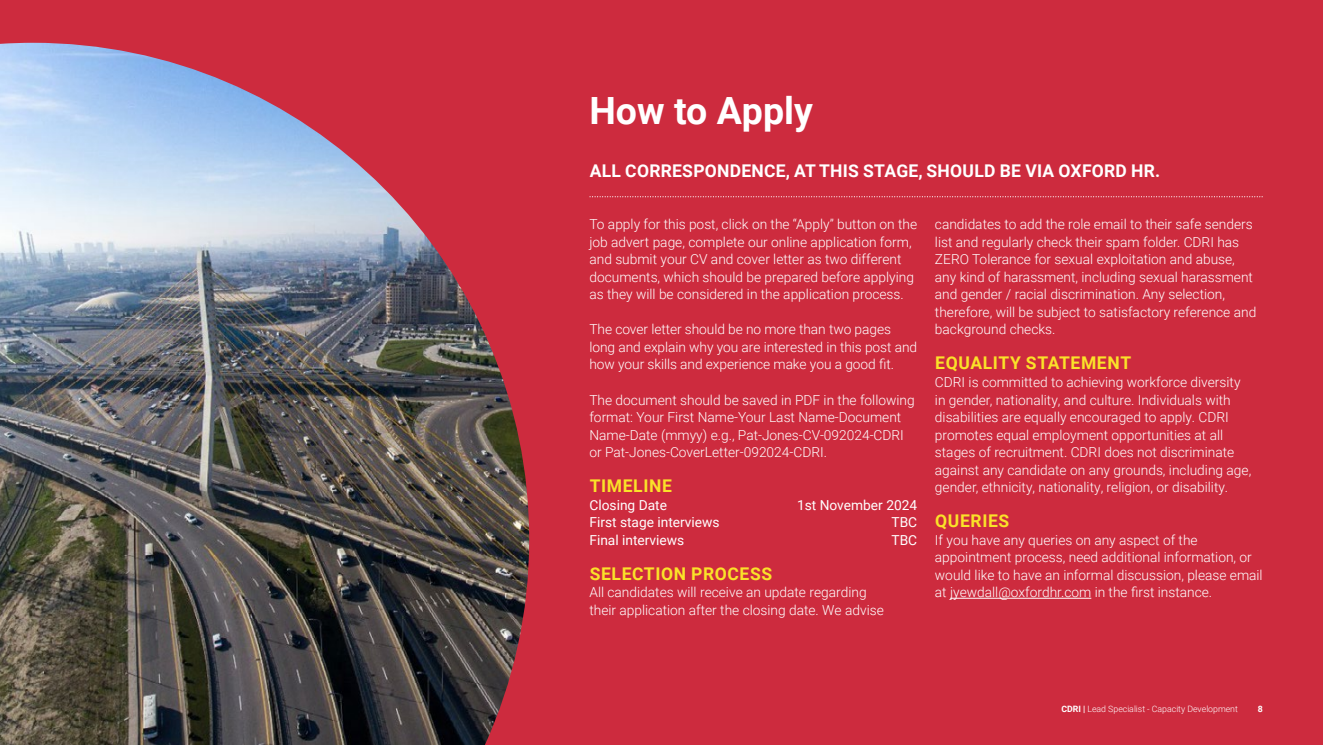
<style>
.page{position:relative;width:1323px;height:745px;background:#fff}
.page>*{position:absolute;margin:0;border:0;box-sizing:border-box;transform-origin:0 0}
.t1{font:700 37.5px "Roboto";color:#fff}
.t2{font:700 17.5px "Roboto";letter-spacing:.015em;color:#fff}
.t3{font:700 17.5px "Roboto";letter-spacing:.035em;color:#fae229}
.t4{font:300 13.75px/17.5px "Roboto";color:#fff}
.t5{font:13.75px "Roboto";color:#fff}
.t6{font:300 8.75px "Roboto";color:#fff}
.t7{font:700 8.75px "Roboto";color:#fff}
.s1{font-weight:700}
</style>
<div class="page">
<div style="left:0;top:0;width:1323px;height:744px;background:#cd2b3e"></div>
<hr style="left:950px;top:597px;width:141px;height:1px;background:#fff">
<svg style="left:590px;top:196px;width:673px;height:1px"></svg>
<img style="left:0;top:43px;width:529px;height:701px">
<h2 class="t1" style="left:589px;top:84px;width:225px">How to Apply</h2>
<h3 class="t2" style="left:590px;top:158px;width:572px">ALL CORRESPONDENCE, AT THIS STAGE, SHOULD BE VIA OXFORD HR.</h3>
<p class="t4" style="left:589px;top:215px;width:329px">To apply for this post, click on the “Apply” button on the job advert page, complete our online application form, and submit your CV and cover letter as two different documents, which should be prepared before applying as they will be considered in the application process.</p>
<p class="t4" style="left:589px;top:320px;width:329px">The cover letter should be no more than two pages long and explain why you are interested in this post and how your skills and experience make you a good fit.</p>
<p class="t4" style="left:589px;top:390px;width:327px">The document should be saved in PDF in the following format: Your First Name-Your Last Name-Document Name-Date (mmyy) e.g., Pat-Jones-CV-092024-CDRI or Pat-Jones-CoverLetter-092024-CDRI.</p>
<h3 class="t3" style="left:590px;top:473px;width:84px">TIMELINE</h3>
<h4 class="t5" style="left:589px;top:494px;width:79px">Closing Date</h4>
<h4 class="t5" style="left:797px;top:494px;width:122px">1st November 2024</h4>
<h4 class="t5" style="left:589px;top:512px;width:132px">First stage interviews</h4>
<h4 class="t5" style="left:891px;top:512px;width:27px">TBC</h4>
<h4 class="t5" style="left:589px;top:529px;width:96px">Final interviews</h4>
<h4 class="t5" style="left:891px;top:529px;width:27px">TBC</h4>
<h3 class="t3" style="left:590px;top:561px;width:184px">SELECTION PROCESS</h3>
<p class="t4" style="left:589px;top:582px;width:296px">All candidates will receive an update regarding their application after the closing date. We advise</p>
<p class="t4" style="left:935px;top:215px;width:323px">candidates to add the role email to their safe senders list and regularly check their spam folder. CDRI has ZERO Tolerance for sexual exploitation and abuse, any kind of harassment, including sexual harassment and gender / racial discrimination. Any selection, therefore, will be subject to satisfactory reference and background checks.</p>
<h3 class="t3" style="left:935px;top:351px;width:197px">EQUALITY STATEMENT</h3>
<p class="t4" style="left:935px;top:372px;width:318px">CDRI is committed to achieving workforce diversity in gender, nationality, and culture. Individuals with disabilities are equally encouraged to apply. CDRI promotes equal employment opportunities at all stages of recruitment. CDRI does not discriminate against any candidate on any grounds, including age, gender, ethnicity, nationality, religion, or disability.</p>
<h3 class="t3" style="left:935px;top:508px;width:76px">QUERIES</h3>
<p class="t4" style="left:935px;top:530px;width:329px">If you have any queries on any aspect of the appointment process, need additional information, or would like to have an informal discussion, please email at jyewdall@oxfordhr.com in the first instance.</p>
<p class="t6" style="left:1061px;top:701px;width:178px"><span class="s1">CDRI |</span> Lead Specialist - Capacity Development</p>
<p class="t7" style="left:1258px;top:701px;width:7px">8</p>
</div>
